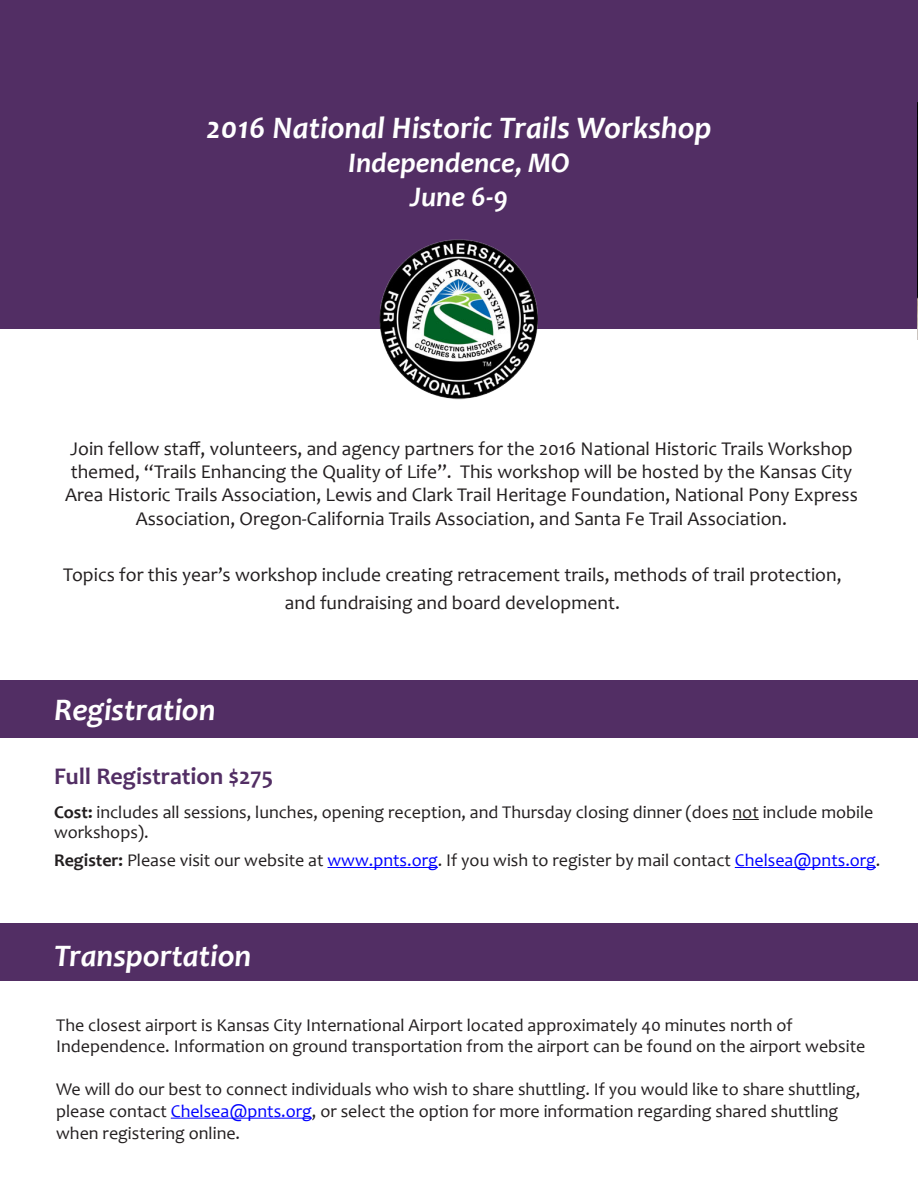
<style>
.page{position:relative;width:918px;height:1188px;background:#fff}
.page>*{position:absolute;margin:0;border:0;box-sizing:border-box;transform-origin:0 0}
.t1{font:italic 700 31.5px "Candara";color:#fff}
.t2{font:italic 700 28.5px "Candara";color:#fff}
.t3{font:700 24px "Candara";color:#522e64}
.t4{font:19.5px/23.4px "Candara";color:#231f20;text-align:center}
.t5{font:18px/21.6px "Candara";color:#231f20}
.s1{font-weight:700}
.s2{color:#00f}
</style>
<div class="page">
<div style="left:0;top:680px;width:918px;height:58px;background:#522e64"></div>
<div style="left:0;top:0;width:918px;height:328px;background:#522e64"></div>
<img style="left:917px;top:102px;width:1px;height:237px">
<svg style="left:733px;top:819px;width:26px;height:1px"></svg>
<hr style="left:327px;top:867px;width:111px;height:1px;background:#00f">
<hr style="left:735px;top:867px;width:141px;height:1px;background:#00f">
<div style="left:0;top:923px;width:918px;height:58px;background:#522e64"></div>
<hr style="left:171px;top:1118px;width:141px;height:1px;background:#00f">
<img style="left:342px;top:239px;width:234px;height:161px">
<p class="t1" style="left:206px;top:109px;width:507px">2016 National Historic Trails Workshop</p>
<p class="t2" style="left:348px;top:146px;width:223px">Independence, MO</p>
<p class="t2" style="left:410px;top:180px;width:100px">June 6-9</p>
<p class="t4" style="left:65px;top:437px;width:794px">Join fellow staff, volunteers, and agency partners for the 2016 National Historic Trails Workshop themed, “Trails Enhancing the Quality of Life”. This workshop will be hosted by the Kansas City Area Historic Trails Association, Lewis and Clark Trail Heritage Foundation, National Pony Express Association, Oregon-California Trails Association, and Santa Fe Trail Association.</p>
<p class="t4" style="left:63px;top:563px;width:780px">Topics for this year’s workshop include creating retracement trails, methods of trail protection,</p>
<p class="t4" style="left:285px;top:591px;width:336px">and fundraising and board development.</p>
<p class="t1" style="left:54px;top:691px;width:163px">Registration</p>
<p class="t3" style="left:54px;top:762px;width:221px">Full Registration $275</p>
<p class="t5" style="left:54px;top:802px;width:821px"><span class="s1">Cost:</span> includes all sessions, lunches, opening reception, and Thursday closing dinner (does not include mobile</p>
<p class="t5" style="left:54px;top:821px;width:96px">workshops).</p>
<p class="t5" style="left:54px;top:850px;width:828px"><span class="s1">Register:</span> Please visit our website at <span class="s2">www.pnts.org</span>. If you wish to register by mail contact <span class="s2">Chelsea@pnts.org</span>.</p>
<p class="t1" style="left:54px;top:937px;width:199px">Transportation</p>
<p class="t5" style="left:56px;top:1014px;width:738px">The closest airport is Kansas City International Airport located approximately 40 minutes north of</p>
<p class="t5" style="left:56px;top:1036px;width:811px">Independence. Information on ground transportation from the airport can be found on the airport website</p>
<p class="t5" style="left:56px;top:1079px;width:806px">We will do our best to connect individuals who wish to share shuttling. If you would like to share shuttling, please contact <span class="s2">Chelsea@pnts.org</span>, or select the option for more information regarding shared shuttling when registering online.</p>
</div>
